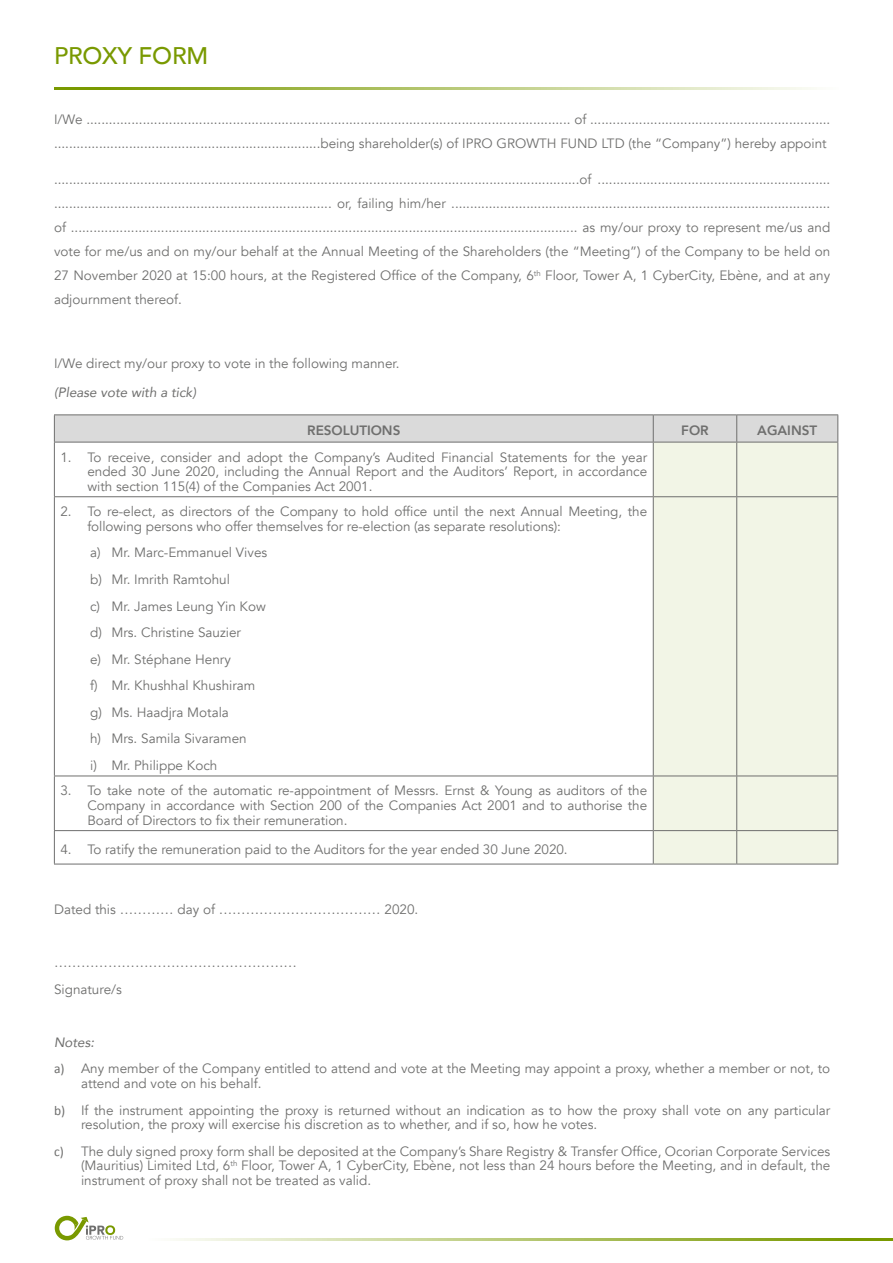
<style>
.page{position:relative;width:893px;height:1263px;background:#fff}
.page>*{position:absolute;margin:0;border:0;box-sizing:border-box;transform-origin:0 0}
.t1{font:500 24px "Avenir";letter-spacing:-.01em;color:#799900}
.t2{font:13.5px/26.5px "Avenir";color:#6f6f6e}
.t3{font:italic 13.5px "Avenir";color:#6f6f6e}
.t4{font:800 13.5px "Avenir";letter-spacing:-.005em;color:#6f6f6e}
.s1{font-style:italic}
.s2{font-family:"Calibri"}
</style>
<div class="page">
<svg style="left:55px;top:87px;width:759px;height:2px;background:#b5c772"></svg>
<svg style="left:173px;top:1238px;width:720px;height:2px"></svg>
<svg style="left:55px;top:1216px;width:68px;height:24px"></svg>
<div style="left:654px;top:443px;width:183px;height:421px;background:#f2f5e6"></div>
<hr style="left:54px;top:414px;width:599px;height:1px;background:#6f6f6e">
<hr style="left:653px;top:414px;width:84px;height:1px;background:#6f6f6e">
<hr style="left:737px;top:414px;width:101px;height:1px;background:#6f6f6e">
<svg style="left:54px;top:415px;width:784px;height:27px;background:#d6d6d6"></svg>
<hr style="left:54px;top:442px;width:599px;height:1px;background:#6f6f6e">
<hr style="left:54px;top:442px;width:1px;height:54px;background:#6f6f6e">
<hr style="left:653px;top:442px;width:84px;height:1px;background:#6f6f6e">
<hr style="left:653px;top:442px;width:1px;height:54px;background:#6f6f6e">
<hr style="left:737px;top:442px;width:101px;height:1px;background:#6f6f6e">
<hr style="left:736px;top:442px;width:1px;height:54px;background:#6f6f6e">
<hr style="left:837px;top:442px;width:1px;height:54px;background:#6f6f6e">
<hr style="left:54px;top:496px;width:599px;height:1px;background:#6f6f6e">
<hr style="left:54px;top:497px;width:1px;height:279px;background:#6f6f6e">
<hr style="left:653px;top:496px;width:84px;height:1px;background:#6f6f6e">
<hr style="left:653px;top:497px;width:1px;height:279px;background:#6f6f6e">
<hr style="left:737px;top:496px;width:101px;height:1px;background:#6f6f6e">
<hr style="left:736px;top:497px;width:1px;height:279px;background:#6f6f6e">
<hr style="left:837px;top:497px;width:1px;height:279px;background:#6f6f6e">
<hr style="left:54px;top:776px;width:599px;height:1px;background:#6f6f6e">
<hr style="left:54px;top:776px;width:1px;height:54px;background:#6f6f6e">
<hr style="left:653px;top:776px;width:84px;height:1px;background:#6f6f6e">
<hr style="left:653px;top:776px;width:1px;height:54px;background:#6f6f6e">
<hr style="left:737px;top:776px;width:101px;height:1px;background:#6f6f6e">
<hr style="left:736px;top:776px;width:1px;height:54px;background:#6f6f6e">
<hr style="left:837px;top:776px;width:1px;height:54px;background:#6f6f6e">
<hr style="left:54px;top:830px;width:599px;height:1px;background:#6f6f6e">
<hr style="left:54px;top:831px;width:1px;height:33px;background:#6f6f6e">
<hr style="left:653px;top:830px;width:84px;height:1px;background:#6f6f6e">
<hr style="left:653px;top:831px;width:1px;height:33px;background:#6f6f6e">
<hr style="left:737px;top:830px;width:101px;height:1px;background:#6f6f6e">
<hr style="left:736px;top:831px;width:1px;height:33px;background:#6f6f6e">
<hr style="left:837px;top:831px;width:1px;height:33px;background:#6f6f6e">
<hr style="left:54px;top:864px;width:599px;height:1px;background:#6f6f6e">
<hr style="left:653px;top:864px;width:84px;height:1px;background:#6f6f6e">
<hr style="left:737px;top:864px;width:101px;height:1px;background:#6f6f6e">
<h1 class="t1" style="left:54px;top:35px;width:156px">PROXY FORM</h1>
<p class="t2" style="left:54px;top:108px;width:778px;line-height:24px">I/We ................................................................................................................................. of ................................................................ .......................................................................being shareholder(s) of IPRO GROWTH FUND LTD (the “Company”) hereby appoint</p>
<p class="t2" style="left:54px;top:168px;width:778px;line-height:24px;text-align:justify">............................................................................................................................................of .............................................................. .......................................................................... or, failing him/her ..................................................................................................... of ....................................................................................................................................... as my/our proxy to represent me/us and vote for me/us and on my/our behalf at the Annual Meeting of the Shareholders (the “Meeting”) of the Company to be held on 27 November 2020 at 15:00 hours, at the Registered Office of the Company, 6<sup>th</sup> Floor, Tower A, 1 CyberCity, Ebène, and at any adjournment thereof.</p>
<p class="t2" style="left:54px;top:351px;width:347px">I/We direct my/our proxy to vote in the following manner.</p>
<p class="t3" style="left:54px;top:384px;width:144px">(Please vote with a tick)</p>
<p class="t4" style="left:307px;top:418px;width:95px">RESOLUTIONS</p>
<p class="t4" style="left:681px;top:418px;width:29px">FOR</p>
<p class="t4" style="left:757px;top:418px;width:61px">AGAINST</p>
<p class="t2" style="left:87px;top:450px;width:561px;line-height:14.5px;text-align:justify;text-indent:-27px">1. To receive, consider and adopt the Company’s Audited Financial Statements for the year ended 30 June 2020, including the Annual Report and the Auditors’ Report, in accordance with section 115(4) of the Companies Act 2001.</p>
<p class="t2" style="left:87px;top:505px;width:561px;line-height:14.5px;text-indent:-27px">2. To re-elect, as directors of the Company to hold office until the next Annual Meeting, the following persons who offer themselves for re-election (as separate resolutions):</p>
<p class="t2" style="left:90px;top:540px;width:179px">a) Mr. Marc-Emmanuel Vives b) Mr. Imrith Ramtohul<br>c) Mr. James Leung Yin Kow d) Mrs. Christine Sauzier<br>e) Mr. Stéphane Henry<br>f) Mr. Khushhal Khushiram g) Ms. Haadjra Motala<br>h) Mrs. Samila Sivaramen<br>i) Mr. Philippe Koch</p>
<p class="t2" style="left:87px;top:784px;width:561px;line-height:14.5px;text-align:justify;text-indent:-27px">3. To take note of the automatic re-appointment of Messrs. Ernst &amp; Young as auditors of the Company in accordance with Section 200 of the Companies Act 2001 and to authorise the Board of Directors to fix their remuneration.</p>
<p class="t2" style="left:60px;top:836px;width:509px">4. To ratify the remuneration paid to the Auditors for the year ended 30 June 2020.</p>
<p class="t2" style="left:54px;top:896px;width:366px">Dated this ………… day of ……………………………… 2020.</p>
<p class="t2" style="left:54px;top:949px;width:244px">………………………………………………<br>Signature/s</p>
<p class="t2" style="left:54px;top:1029px;width:778px"><span class="s1">Notes:<br></span><span class="s2">a)</span> Any member of the Company entitled to attend and vote at the Meeting may appoint a proxy, whether a member or not, to</p>
<p class="t2" style="left:54px;top:1070px;width:778px;text-indent:27px">attend and vote on his behalf.<br><span class="s2">b)</span> If the instrument appointing the proxy is returned without an indication as to how the proxy shall vote on any particular</p>
<p class="t2" style="left:54px;top:1111px;width:778px;text-indent:27px">resolution, the proxy will exercise his discretion as to whether, and if so, how he votes.<br><span class="s2">c)</span> The duly signed proxy form shall be deposited at the Company’s Share Registry &amp; Transfer Office, Ocorian Corporate Services</p>
<p class="t2" style="left:81px;top:1158px;width:751px;line-height:14.5px">(Mauritius) Limited Ltd, 6<sup>th</sup> Floor, Tower A, 1 CyberCity, Ebène, not less than 24 hours before the Meeting, and in default, the instrument of proxy shall not be treated as valid.</p>
</div>
